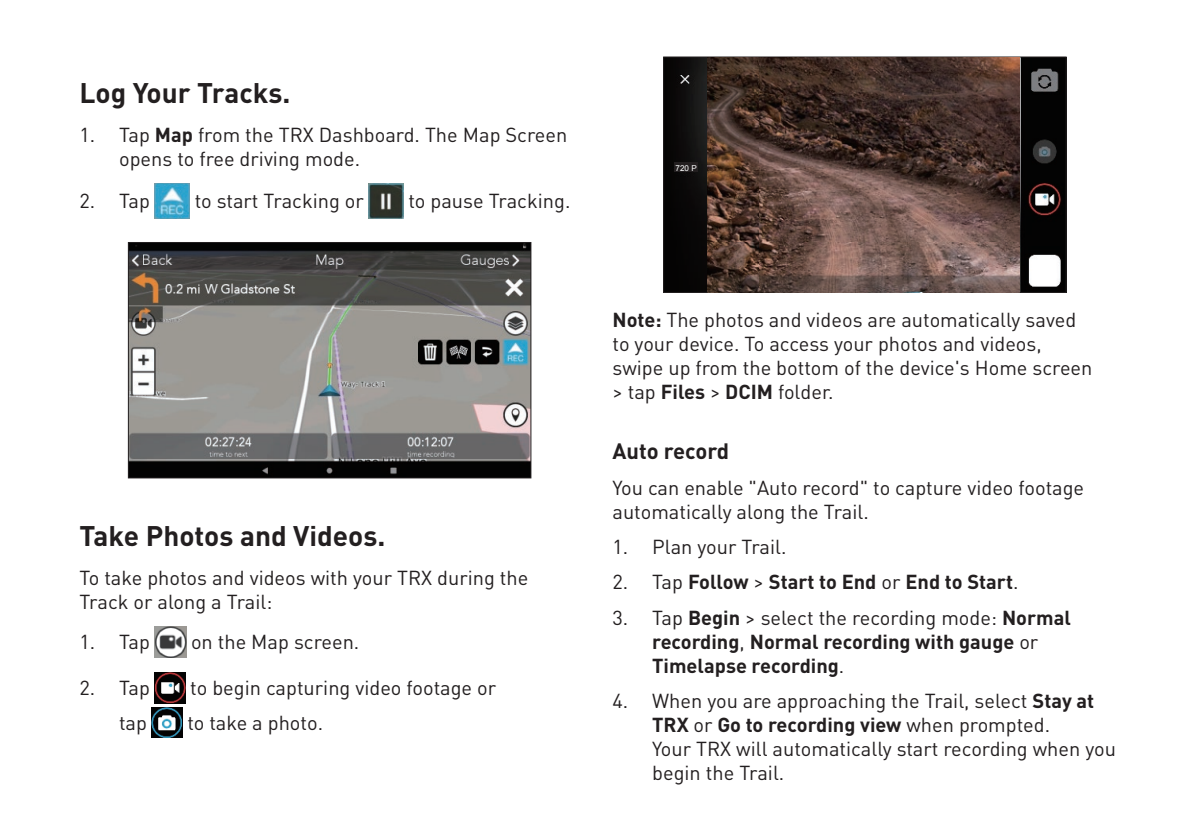
<style>
.page{position:relative;width:1191px;height:840px;background:#fff}
.page>*{position:absolute;margin:0;border:0;box-sizing:border-box;transform-origin:0 0}
.t1{font:700 28px "DINOT";color:#231f20}
.t2{font:700 22px "DINOT";color:#231f20}
.t3{font:20px/24px "DINOT";color:#231f20}
.t4{font:700 20px/24px "DINOT";color:#231f20}
.t5{font:8.2px "Arial";color:#fff}
.s1{font-weight:700}
.s2{font-weight:400}
</style>
<div class="page">
<img style="left:155px;top:184px;width:35px;height:34px">
<img style="left:369px;top:184px;width:34px;height:34px">
<img style="left:155px;top:626px;width:31px;height:31px">
<img style="left:155px;top:672px;width:30px;height:31px">
<img style="left:152px;top:707px;width:30px;height:30px">
<img style="left:130px;top:244px;width:399px;height:232px">
<div style="left:128px;top:242px;width:403px;height:236px;border:1px solid #231f20"></div>
<img style="left:665px;top:59px;width:399px;height:231px">
<img style="left:708px;top:57px;width:312px;height:235px">
<div style="left:674px;top:162px;width:24px;height:9px;background:#231f20"></div>
<h1 class="t1" style="left:79px;top:74px;width:213px">Log Your Tracks.</h1>
<p class="t3" style="left:119px;top:121px;width:450px;text-indent:-40px">1. Tap <span class="s1">Map</span> from the TRX Dashboard. The Map Screen opens to free driving mode.</p>
<p class="t3" style="left:79px;top:188px;width:72px">2. Tap</p>
<p class="t3" style="left:195px;top:188px;width:171px">to start Tracking or</p>
<p class="t3" style="left:408px;top:188px;width:163px">to pause Tracking.</p>
<h1 class="t1" style="left:79px;top:517px;width:308px">Take Photos and Videos.</h1>
<p class="t3" style="left:79px;top:564px;width:450px">To take photos and videos with your TRX during the<br>Track or along a Trail:</p>
<p class="t3" style="left:79px;top:629px;width:72px">1. Tap</p>
<p class="t3" style="left:191px;top:629px;width:170px">on the Map screen.</p>
<p class="t3" style="left:79px;top:674px;width:72px">2. Tap</p>
<p class="t3" style="left:190px;top:674px;width:307px">to begin capturing video footage or</p>
<p class="t3" style="left:119px;top:709px;width:29px">tap</p>
<p class="t3" style="left:187px;top:709px;width:137px">to take a photo.</p>
<p class="t5" style="left:675px;top:163px;width:23px">720 P</p>
<p class="t3" style="left:612px;top:307px;width:481px"><span class="s1">Note:</span> The photos and videos are automatically saved to your device. To access your photos and videos, swipe up from the bottom of the device's Home screen &gt; tap <span class="s1">Files</span> &gt; <span class="s1">DCIM</span> folder.</p>
<p class="t2" style="left:612px;top:435px;width:118px">Auto record</p>
<p class="t3" style="left:612px;top:474px;width:473px">You can enable "Auto record" to capture video footage automatically along the Trail.</p>
<p class="t3" style="left:612px;top:533px;width:175px">1. Plan your Trail.</p>
<p class="t4" style="left:612px;top:569px;width:407px"><span class="s2">2. Tap</span> Follow <span class="s2">&gt;</span> Start to End <span class="s2">or</span> End to Start<span class="s2">.</span></p>
<p class="t4" style="left:652px;top:604px;width:420px;text-indent:-40px"><span class="s2">3. Tap</span> Begin <span class="s2">&gt; select the recording mode:</span> Normal recording<span class="s2">,</span> Normal recording with gauge <span class="s2">or<br></span>Timelapse recording<span class="s2">.</span></p>
<p class="t3" style="left:652px;top:687px;width:465px;text-indent:-40px">4. When you are approaching the Trail, select <span class="s1">Stay at TRX</span> or <span class="s1">Go to recording view</span> when prompted.<br>Your TRX will automatically start recording when you begin the Trail.</p>
</div>
